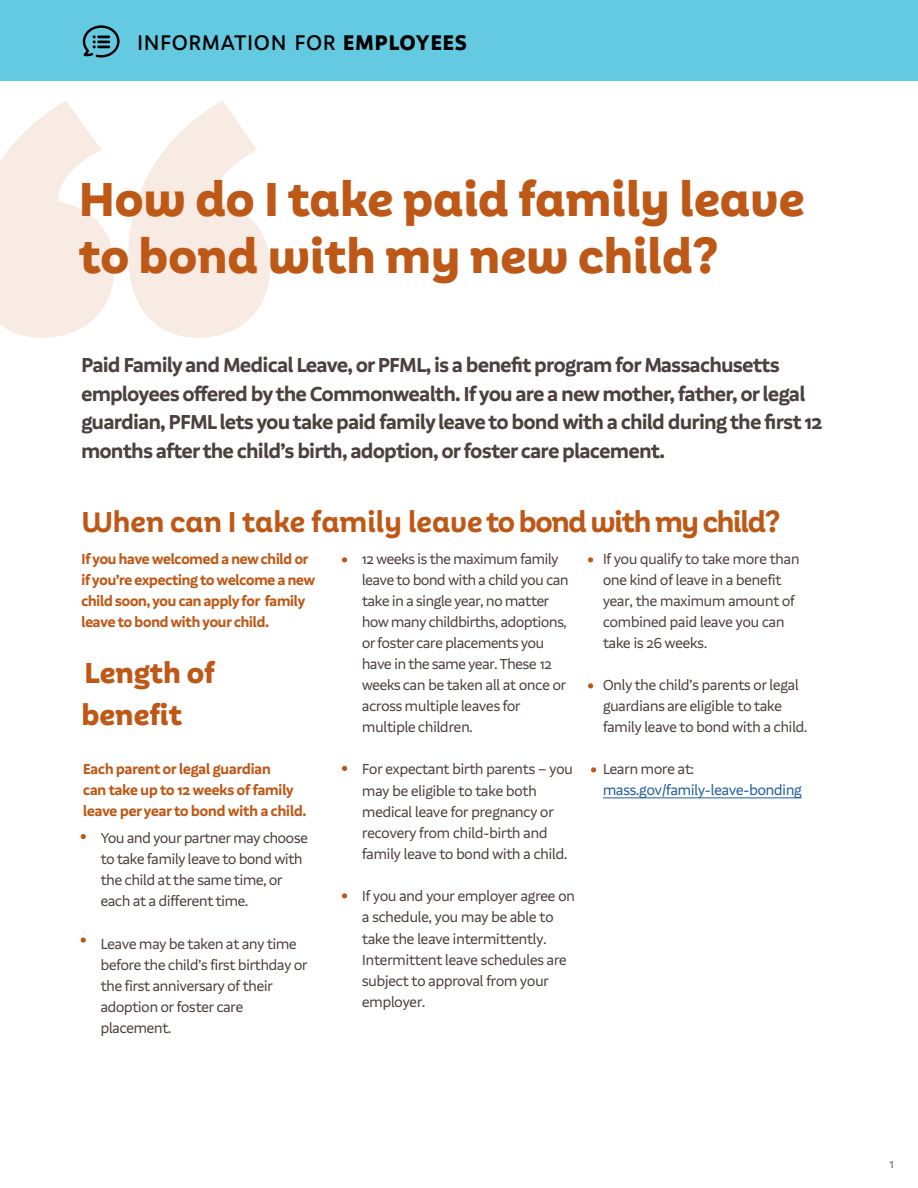
<style>
.page{position:relative;width:918px;height:1188px;background:#fff}
.page>*{position:absolute;margin:0;border:0;box-sizing:border-box;transform-origin:0 0}
.t1{font:800 49.5px/57px "Aestetico Informal";color:#be5817}
.t2{font:700 30px "Aestetico Informal";color:#be5817}
.t3{font:800 30px/42px "Aestetico Informal";color:#be5817}
.t4{font:500 22.05px "Aestetico Formal";letter-spacing:.055em;color:#000}
.t5{font:700 21px/28.5px "Aestetico Formal";letter-spacing:-.01em;color:#4c413d}
.t6{font:15px/21px "Aestetico Formal";color:#4c413d}
.t7{font:700 15px/21px "Aestetico Formal";letter-spacing:-.01em;color:#be5817}
.t8{font:15px "Aestetico Formal";color:#215e9e}
.t9{font:300 13.5px "Aestetico Formal";color:#4c413d}
.s1{font-weight:800}
</style>
<div class="page">
<div style="left:0;top:0;width:918px;height:81px;background:#63cae1"></div>
<hr style="left:603px;top:798px;width:199px;height:1px;background:#215e9e">
<svg style="left:82px;top:25px;width:38px;height:33px"></svg>
<svg style="left:0;top:101px;width:114px;height:237px"></svg>
<svg style="left:128px;top:101px;width:142px;height:237px"></svg>
<svg style="left:81px;top:834px;width:5px;height:5px"></svg>
<svg style="left:81px;top:937px;width:5px;height:6px"></svg>
<svg style="left:342px;top:557px;width:5px;height:5px"></svg>
<svg style="left:342px;top:766px;width:5px;height:5px"></svg>
<svg style="left:342px;top:893px;width:5px;height:5px"></svg>
<svg style="left:588px;top:557px;width:5px;height:5px"></svg>
<svg style="left:588px;top:683px;width:5px;height:5px"></svg>
<svg style="left:591px;top:767px;width:5px;height:5px"></svg>
<h3 class="t4" style="left:137px;top:30px;width:331px">INFORMATION FOR <span class="s1">EMPLOYEES</span></h3>
<p class="t1" style="left:79px;top:172px;width:727px">How do I take paid family leave to bond with my new child?</p>
<p class="t5" style="left:81px;top:351px;width:743px">Paid Family and Medical Leave, or PFML, is a beneft program for Massachusetts employees offered by the Commonwealth. If you are a new mother, father, or legal guardian, PFML lets you take paid family leave to bond with a child during the frst 12 months after the child’s birth, adoption, or foster care placement.</p>
<h2 class="t2" style="left:81px;top:505px;width:700px">When can I take family leave to bond with my child?</h2>
<p class="t7" style="left:82px;top:548px;width:235px">If you have welcomed a new child or if you’re expecting to welcome a new child soon, you can apply for family leave to bond with your child.</p>
<h2 class="t3" style="left:82px;top:653px;width:136px">Length of benefit</h2>
<h5 class="t7" style="left:83px;top:759px;width:225px">Each parent or legal guardian<br>can take up to 12 weeks of family leave per year to bond with a child.</h5>
<p class="t6" style="left:101px;top:827px;width:209px">You and your partner may choose to take family leave to bond with the child at the same time, or each at a different time.</p>
<p class="t6" style="left:101px;top:933px;width:208px">Leave may be taken at any time before the child’s first birthday or the first anniversary of their adoption or foster care placement.</p>
<p class="t6" style="left:362px;top:549px;width:208px">12 weeks is the maximum family leave to bond with a child you can take in a single year, no matter how many childbirths, adoptions, or foster care placements you have in the same year. These 12 weeks can be taken all at once or across multiple leaves for multiple children.</p>
<p class="t6" style="left:362px;top:759px;width:212px">For expectant birth parents – you may be eligible to take both medical leave for pregnancy or recovery from child-birth and family leave to bond with a child.</p>
<p class="t6" style="left:362px;top:886px;width:214px">If you and your employer agree on a schedule, you may be able to take the leave intermittently.<br>Intermittent leave schedules are subject to approval from your employer.</p>
<p class="t6" style="left:603px;top:549px;width:198px">If you qualify to take more than one kind of leave in a benefit year, the maximum amount of combined paid leave you can take is 26 weeks.</p>
<p class="t6" style="left:603px;top:675px;width:206px">Only the child’s parents or legal guardians are eligible to take family leave to bond with a child.</p>
<p class="t6" style="left:603px;top:759px;width:93px">Learn more at:</p>
<p class="t8" style="left:603px;top:781px;width:200px">mass.gov/family-leave-bonding</p>
<p class="t9" style="left:890px;top:1156px;width:5px">1</p>
</div>
